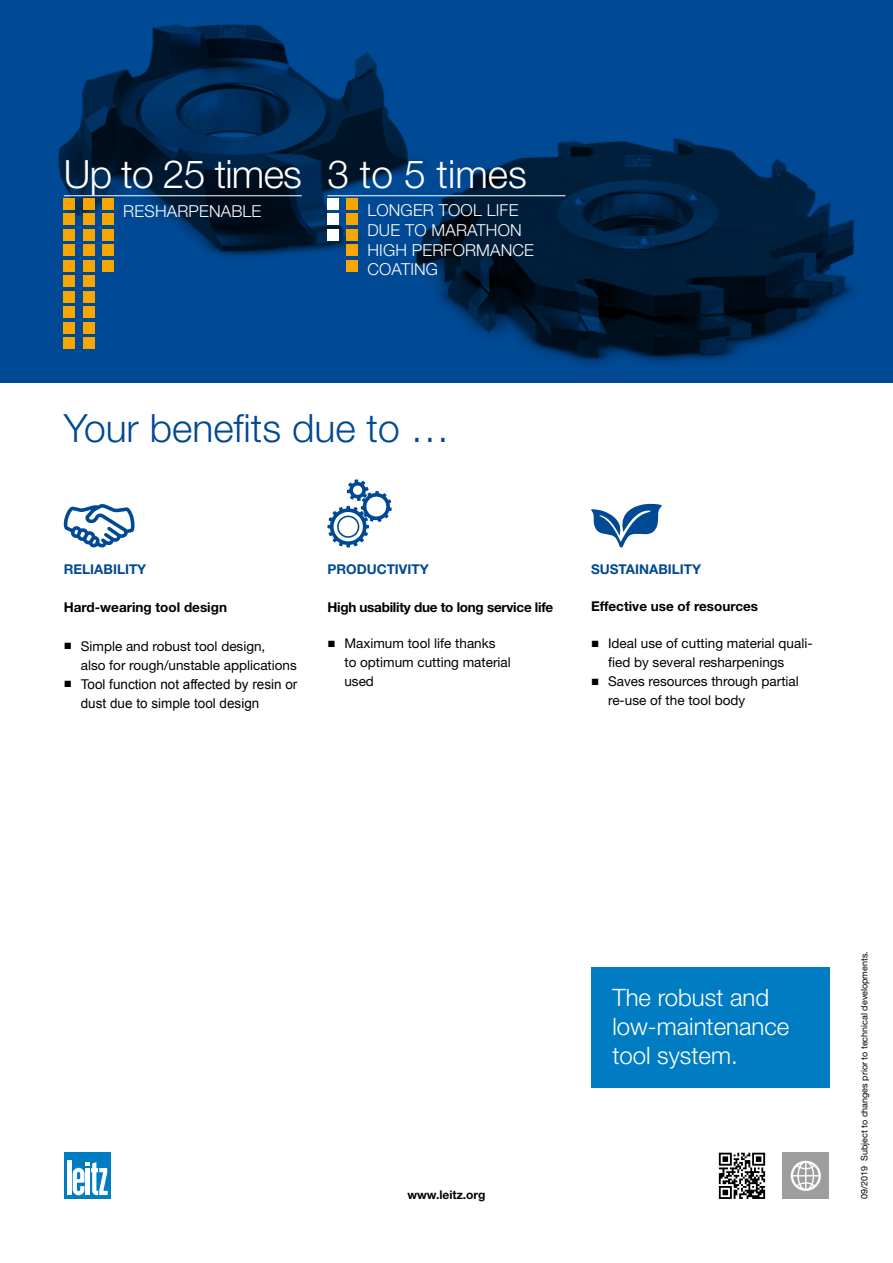
<style>
.page{position:relative;width:893px;height:1263px;background:#fff}
.page>*{position:absolute;margin:0;border:0;box-sizing:border-box;transform-origin:0 0}
.t1{font:300 39px "Helvetica Neue LT Pro";letter-spacing:-.02em;color:#fff}
.t2{font:300 39px "Helvetica Neue LT Pro";color:#004994}
.t3{font:300 24px/28.8px "Helvetica Neue LT Pro";color:#fff}
.t4{font:300 16.5px/19.8px "Helvetica Neue LT Pro";letter-spacing:.01em;color:#fff}
.t5{font:13.5px/19.2px "Helvetica Neue LT Pro";color:#000}
.t6{font:13.5px/19.2px "Arial";color:#000}
.t7{font:700 13.5px "Helvetica Neue LT Pro";color:#000}
.t8{font:700 13.5px "Helvetica Neue LT Pro";color:#004994}
.t9{font:700 13.5px "Helvetica Neue LT Pro";letter-spacing:-.02em;color:#000}
.t10{font:700 12px "Helvetica Neue LT Pro";color:#000}
.t11{font:9px "Helvetica Neue LT Pro";color:#000}
.s1{font-family:"Arial"}
</style>
<div class="page">
<svg style="left:0;top:0;width:893px;height:383px;background:#003972"></svg>
<div style="left:64px;top:1152px;width:47px;height:47px;background:#007cc2"></div>
<div style="left:67px;top:1160px;width:5px;height:35px;background:#fff"></div>
<svg style="left:73px;top:1162px;width:35px;height:33px"></svg>
<svg style="left:64px;top:504px;width:71px;height:43px"></svg>
<svg style="left:591px;top:504px;width:71px;height:43px"></svg>
<svg style="left:327px;top:479px;width:65px;height:68px"></svg>
<div style="left:327px;top:213px;width:12px;height:12px;background:#fff"></div>
<div style="left:327px;top:198px;width:12px;height:11px;background:#fff"></div>
<div style="left:346px;top:229px;width:12px;height:11px;background:#f7a600"></div>
<div style="left:346px;top:244px;width:12px;height:12px;background:#f7a600"></div>
<div style="left:346px;top:260px;width:12px;height:11px;background:#f7a600"></div>
<div style="left:346px;top:213px;width:12px;height:12px;background:#f7a600"></div>
<div style="left:346px;top:198px;width:12px;height:11px;background:#f7a600"></div>
<hr style="left:64px;top:195px;width:238px;height:1px;background:#fff">
<hr style="left:327px;top:195px;width:239px;height:1px;background:#fff">
<div style="left:64px;top:244px;width:11px;height:12px;background:#f7a600"></div>
<div style="left:64px;top:229px;width:11px;height:11px;background:#f7a600"></div>
<div style="left:64px;top:213px;width:11px;height:12px;background:#f7a600"></div>
<div style="left:64px;top:198px;width:11px;height:11px;background:#f7a600"></div>
<div style="left:64px;top:291px;width:11px;height:11px;background:#f7a600"></div>
<div style="left:64px;top:275px;width:11px;height:12px;background:#f7a600"></div>
<div style="left:64px;top:260px;width:11px;height:11px;background:#f7a600"></div>
<div style="left:64px;top:337px;width:11px;height:12px;background:#f7a600"></div>
<div style="left:64px;top:322px;width:11px;height:11px;background:#f7a600"></div>
<div style="left:64px;top:306px;width:11px;height:12px;background:#f7a600"></div>
<div style="left:83px;top:244px;width:11px;height:12px;background:#f7a600"></div>
<div style="left:83px;top:229px;width:11px;height:11px;background:#f7a600"></div>
<div style="left:83px;top:213px;width:11px;height:12px;background:#f7a600"></div>
<div style="left:83px;top:198px;width:11px;height:11px;background:#f7a600"></div>
<div style="left:83px;top:291px;width:11px;height:11px;background:#f7a600"></div>
<div style="left:83px;top:275px;width:11px;height:12px;background:#f7a600"></div>
<div style="left:83px;top:260px;width:11px;height:11px;background:#f7a600"></div>
<div style="left:83px;top:337px;width:11px;height:12px;background:#f7a600"></div>
<div style="left:83px;top:322px;width:11px;height:11px;background:#f7a600"></div>
<div style="left:83px;top:306px;width:11px;height:12px;background:#f7a600"></div>
<div style="left:103px;top:244px;width:11px;height:12px;background:#f7a600"></div>
<div style="left:103px;top:229px;width:11px;height:11px;background:#f7a600"></div>
<div style="left:103px;top:213px;width:11px;height:12px;background:#f7a600"></div>
<div style="left:103px;top:198px;width:11px;height:11px;background:#f7a600"></div>
<div style="left:103px;top:260px;width:11px;height:11px;background:#f7a600"></div>
<div style="left:327px;top:229px;width:12px;height:11px;background:#fff"></div>
<div style="left:783px;top:1153px;width:46px;height:46px;background:#9d9d9c"></div>
<svg style="left:791px;top:1161px;width:30px;height:30px"></svg>
<svg style="left:719px;top:1153px;width:46px;height:46px"></svg>
<div style="left:591px;top:967px;width:238px;height:120px;background:#007cc2"></div>
<h1 class="t1" style="left:64px;top:150px;width:240px">Up to 25 times</h1>
<p class="t4" style="left:123px;top:201px;width:140px">RESHARPENABLE</p>
<h1 class="t1" style="left:327px;top:150px;width:201px">3 to 5 times</h1>
<p class="t4" style="left:367px;top:200px;width:168px">LONGER TOOL LIFE<br>DUE TO MARATHON<br>HIGH PERFORMANCE<br>COATING</p>
<h1 class="t2" style="left:64px;top:404px;width:387px">Your benefits due to …</h1>
<p class="t8" style="left:64px;top:561px;width:84px">RELIABILITY</p>
<p class="t7" style="left:64px;top:599px;width:165px">Hard-wearing tool design</p>
<p class="t5" style="left:81px;top:636px;width:218px;text-indent:-17px"><span class="s1">■</span> Simple and robust tool design,<br>also for rough/unstable applications</p>
<p class="t6" style="left:81px;top:675px;width:218px;text-indent:-17px">■ Tool function not affected by resin or dust due to simple tool design</p>
<p class="t8" style="left:327px;top:561px;width:103px">PRODUCTIVITY</p>
<p class="t9" style="left:327px;top:599px;width:227px">High usability due to long service life</p>
<p class="t5" style="left:344px;top:633px;width:168px;text-indent:-17px"><span class="s1">■</span> Maximum tool life thanks to optimum cutting material used</p>
<p class="t8" style="left:591px;top:561px;width:111px">SUSTAINABILITY</p>
<p class="t7" style="left:591px;top:598px;width:169px">Effective use of resources</p>
<p class="t5" style="left:608px;top:633px;width:206px;text-indent:-17px"><span class="s1">■</span> Ideal use of cutting material quali&shy;fied by several resharpenings</p>
<p class="t5" style="left:608px;top:672px;width:192px;text-indent:-17px"><span class="s1">■</span> Saves resources through partial re-use of the tool body</p>
<p class="t10" style="left:407px;top:1187px;width:80px">www.leitz.org</p>
<h2 class="t3" style="left:612px;top:982px;width:178px">The robust and low-maintenance tool system.</h2>
<p class="t11" style="left:859px;top:1199px;width:249px;rotate:-90deg">09/2019 Subject to changes prior to technical developments.</p>
</div>
